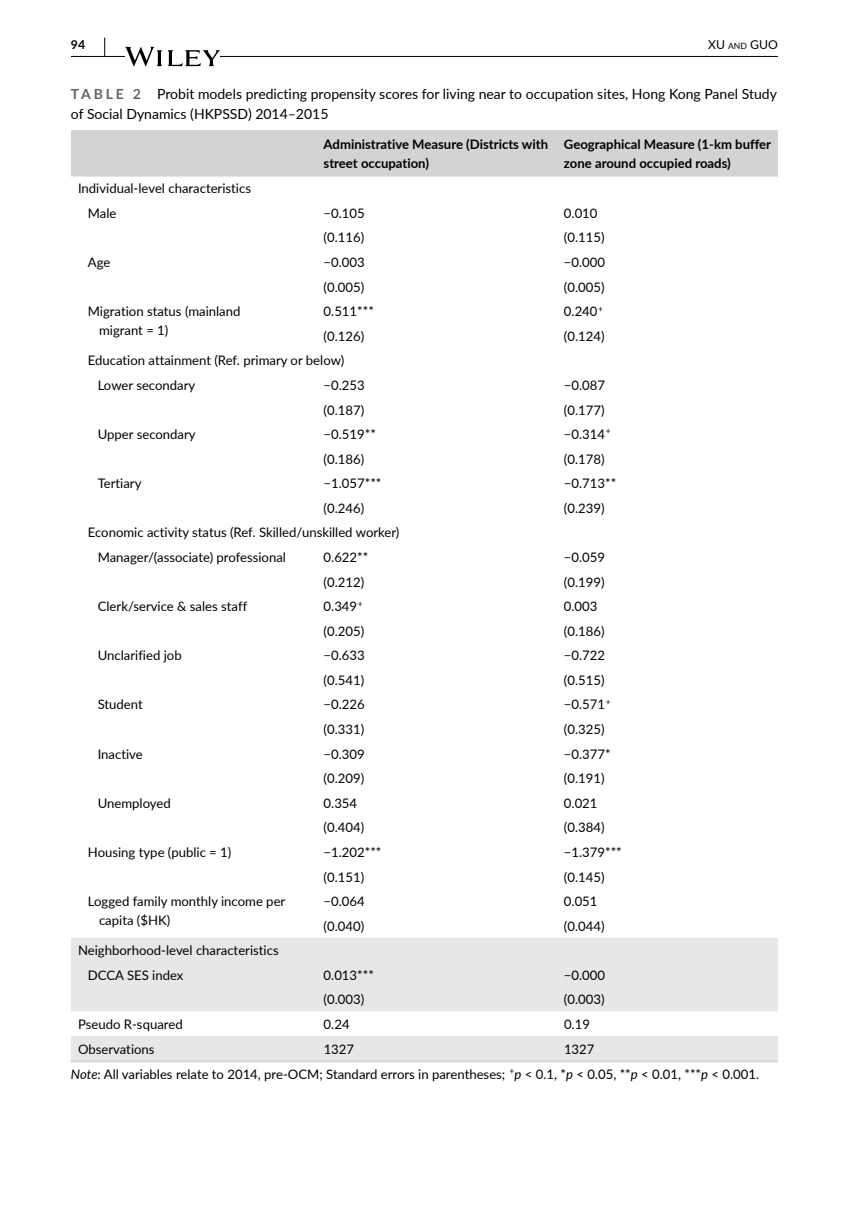
<style>
.page{position:relative;width:849px;height:1221px;background:#fff}
.page>*{position:absolute;margin:0;border:0;box-sizing:border-box;transform-origin:0 0}
.t1{font:14px/19.2px "Lato";color:#000}
.t2{font:13.12px/24.5px "Lato";color:#000}
.t3{font:700 13.12px/18.4px "Lato";color:#000}
.t4{font:12.25px "Lato";color:#000}
.t5{font:700 12.25px "Lato";color:#000}
.s1{font-size:8.58px}
.s2{font-weight:700;color:#636466}
.s3{font-style:italic}
</style>
<div class="page">
<hr style="left:71px;top:56px;width:706px;height:1px;background:#000">
<svg style="left:125px;top:47px;width:95px;height:20px"></svg>
<svg style="left:104px;top:38px;width:1px;height:18px"></svg>
<div style="left:71px;top:130px;width:706px;height:46px;background:#d1d3d4"></div>
<svg style="left:71px;top:938px;width:706px;height:122px;fill:#e6e7e8"></svg>
<hr style="left:71px;top:1060px;width:245px;height:2px;background:#d1d3d4">
<hr style="left:316px;top:1060px;width:240px;height:2px;background:#d1d3d4">
<hr style="left:556px;top:1060px;width:221px;height:2px;background:#d1d3d4">
<p class="t5" style="left:71px;top:36px;width:16px">94</p>
<p class="t4" style="left:707px;top:36px;width:71px">XU <span class="s1">and</span> GUO</p>
<p class="t1" style="left:71px;top:84px;width:707px"><span class="s2">TA B L E 2</span> Probit models predicting propensity scores for living near to occupation sites, Hong Kong Panel Study of Social Dynamics (HKPSSD) 2014–2015</p>
<p class="t2" style="left:88px;top:176px;width:165px;text-indent:-10px">Individual-level characteristics<br>Male</p>
<p class="t3" style="left:323px;top:135px;width:226px">Administrative Measure (Districts with street occupation)</p>
<p class="t3" style="left:563px;top:135px;width:209px">Geographical Measure (1-km buffer zone around occupied roads)</p>
<p class="t2" style="left:323px;top:200px;width:43px">−0.105</p>
<p class="t2" style="left:563px;top:200px;width:35px">0.010</p>
<p class="t2" style="left:323px;top:225px;width:42px">(0.116)</p>
<p class="t2" style="left:563px;top:225px;width:42px">(0.115)</p>
<p class="t2" style="left:88px;top:249px;width:24px">Age</p>
<p class="t2" style="left:323px;top:249px;width:43px">−0.003</p>
<p class="t2" style="left:563px;top:249px;width:43px">−0.000</p>
<p class="t2" style="left:323px;top:274px;width:42px">(0.005)</p>
<p class="t2" style="left:563px;top:274px;width:42px">(0.005)</p>
<p class="t2" style="left:99px;top:302px;width:143px;line-height:18.4px;text-indent:-11px">Migration status (mainland migrant = 1)</p>
<p class="t2" style="left:323px;top:298px;width:52px">0.511***</p>
<p class="t2" style="left:563px;top:298px;width:41px">0.240 <sup>+</sup></p>
<p class="t2" style="left:323px;top:323px;width:42px">(0.126)</p>
<p class="t2" style="left:563px;top:323px;width:42px">(0.124)</p>
<p class="t2" style="left:98px;top:348px;width:248px;text-indent:-10px">Education attainment (Ref. primary or below)<br>Lower secondary</p>
<p class="t2" style="left:323px;top:372px;width:43px">−0.253</p>
<p class="t2" style="left:563px;top:372px;width:43px">−0.087</p>
<p class="t2" style="left:323px;top:397px;width:42px">(0.187)</p>
<p class="t2" style="left:563px;top:397px;width:42px">(0.177)</p>
<p class="t2" style="left:98px;top:421px;width:99px">Upper secondary</p>
<p class="t2" style="left:323px;top:421px;width:54px">−0.519**</p>
<p class="t2" style="left:563px;top:421px;width:48px">−0.314 <sup>+</sup></p>
<p class="t2" style="left:323px;top:446px;width:42px">(0.186)</p>
<p class="t2" style="left:563px;top:446px;width:42px">(0.178)</p>
<p class="t2" style="left:98px;top:470px;width:45px">Tertiary</p>
<p class="t2" style="left:323px;top:470px;width:59px">−1.057***</p>
<p class="t2" style="left:563px;top:470px;width:54px">−0.713**</p>
<p class="t2" style="left:323px;top:495px;width:42px">(0.246)</p>
<p class="t2" style="left:563px;top:495px;width:42px">(0.239)</p>
<p class="t2" style="left:98px;top:520px;width:303px;text-indent:-10px">Economic activity status (Ref. Skilled/unskilled worker)<br>Manager/(associate) professional</p>
<p class="t2" style="left:323px;top:544px;width:46px">0.622**</p>
<p class="t2" style="left:563px;top:544px;width:43px">−0.059</p>
<p class="t2" style="left:323px;top:569px;width:42px">(0.212)</p>
<p class="t2" style="left:563px;top:569px;width:42px">(0.199)</p>
<p class="t2" style="left:98px;top:593px;width:151px">Clerk/service &amp; sales staff</p>
<p class="t2" style="left:323px;top:593px;width:41px">0.349 <sup>+</sup></p>
<p class="t2" style="left:563px;top:593px;width:35px">0.003</p>
<p class="t2" style="left:323px;top:618px;width:42px">(0.205)</p>
<p class="t2" style="left:563px;top:618px;width:42px">(0.186)</p>
<p class="t2" style="left:98px;top:642px;width:85px">Unclarified job</p>
<p class="t2" style="left:323px;top:642px;width:43px">−0.633</p>
<p class="t2" style="left:563px;top:642px;width:43px">−0.722</p>
<p class="t2" style="left:323px;top:667px;width:42px">(0.541)</p>
<p class="t2" style="left:563px;top:667px;width:42px">(0.515)</p>
<p class="t2" style="left:98px;top:691px;width:47px">Student</p>
<p class="t2" style="left:323px;top:691px;width:43px">−0.226</p>
<p class="t2" style="left:563px;top:691px;width:48px">−0.571 <sup>+</sup></p>
<p class="t2" style="left:323px;top:716px;width:42px">(0.331)</p>
<p class="t2" style="left:563px;top:716px;width:42px">(0.325)</p>
<p class="t2" style="left:98px;top:741px;width:47px">Inactive</p>
<p class="t2" style="left:323px;top:741px;width:43px">−0.309</p>
<p class="t2" style="left:563px;top:741px;width:48px">−0.377*</p>
<p class="t2" style="left:323px;top:765px;width:42px">(0.209)</p>
<p class="t2" style="left:563px;top:765px;width:42px">(0.191)</p>
<p class="t2" style="left:98px;top:790px;width:75px">Unemployed</p>
<p class="t2" style="left:323px;top:790px;width:35px">0.354</p>
<p class="t2" style="left:563px;top:790px;width:35px">0.021</p>
<p class="t2" style="left:323px;top:814px;width:42px">(0.404)</p>
<p class="t2" style="left:563px;top:814px;width:42px">(0.384)</p>
<p class="t2" style="left:88px;top:839px;width:145px">Housing type (public = 1)</p>
<p class="t2" style="left:323px;top:839px;width:59px">−1.202***</p>
<p class="t2" style="left:563px;top:839px;width:59px">−1.379***</p>
<p class="t2" style="left:323px;top:863px;width:42px">(0.151)</p>
<p class="t2" style="left:563px;top:863px;width:42px">(0.145)</p>
<p class="t2" style="left:99px;top:891px;width:188px;line-height:18.4px;text-indent:-11px">Logged family monthly income per capita ($HK)</p>
<p class="t2" style="left:323px;top:888px;width:43px">−0.064</p>
<p class="t2" style="left:563px;top:888px;width:35px">0.051</p>
<p class="t2" style="left:323px;top:913px;width:42px">(0.040)</p>
<p class="t2" style="left:563px;top:913px;width:42px">(0.044)</p>
<p class="t2" style="left:88px;top:937px;width:192px;text-indent:-10px">Neighborhood-level characteristics<br>DCCA SES index</p>
<p class="t2" style="left:323px;top:962px;width:52px">0.013***</p>
<p class="t2" style="left:564px;top:962px;width:43px">−0.000</p>
<p class="t2" style="left:323px;top:986px;width:42px">(0.003)</p>
<p class="t2" style="left:564px;top:986px;width:42px">(0.003)</p>
<p class="t2" style="left:78px;top:1011px;width:106px">Pseudo R-squared</p>
<p class="t2" style="left:323px;top:1011px;width:27px">0.24</p>
<p class="t2" style="left:564px;top:1011px;width:27px">0.19</p>
<p class="t2" style="left:78px;top:1035px;width:78px">Observations</p>
<p class="t2" style="left:323px;top:1035px;width:32px">1327</p>
<p class="t2" style="left:71px;top:1035px;width:689px;line-height:25.4px;text-indent:493px">1327<br><span class="s3">Note</span>: All variables relate to 2014, pre-OCM; Standard errors in parentheses; <sup>+</sup><span class="s3">p</span> &lt; 0.1, *<span class="s3">p</span> &lt; 0.05, **<span class="s3">p</span> &lt; 0.01, ***<span class="s3">p</span> &lt; 0.001.</p>
</div>
